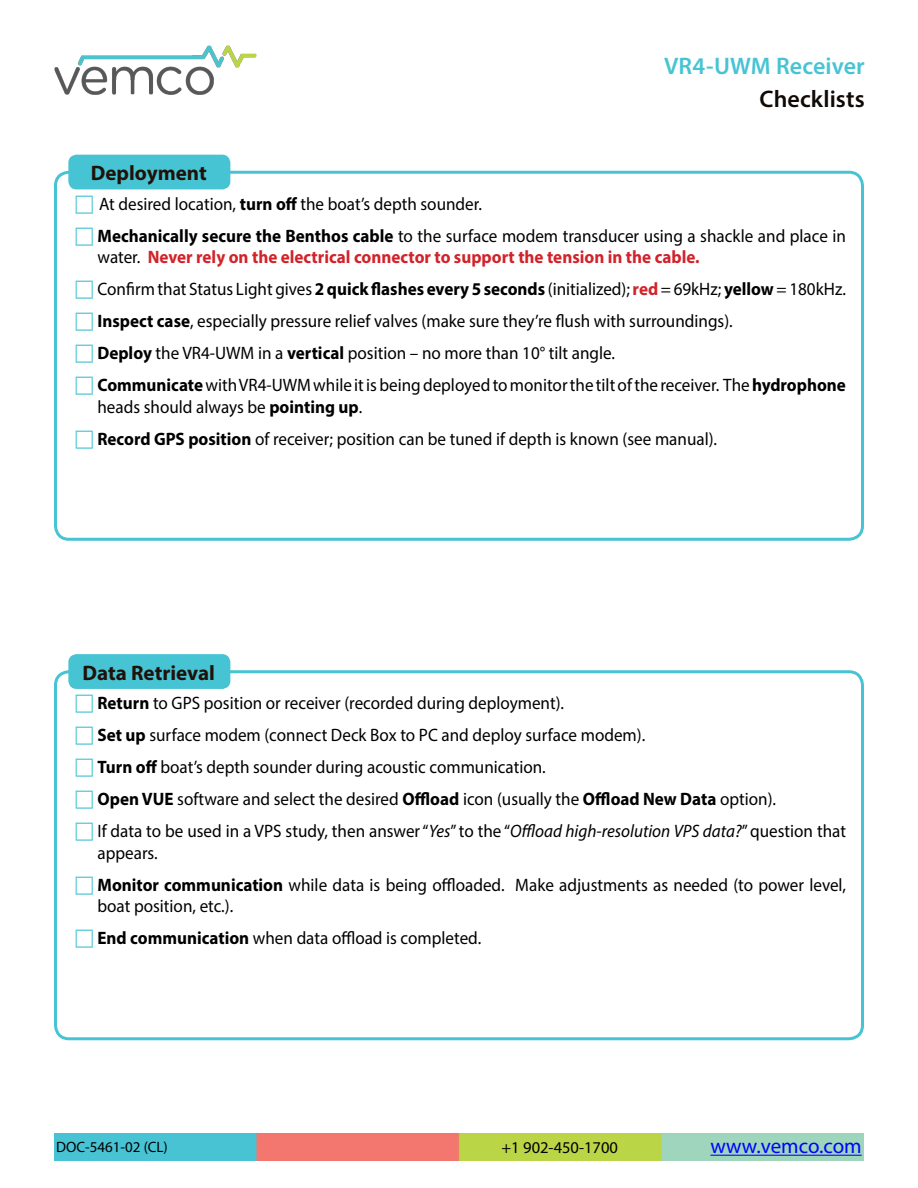
<style>
.page{position:relative;width:918px;height:1188px;background:#fff}
.page>*{position:absolute;margin:0;border:0;box-sizing:border-box;transform-origin:0 0}
.t1{font:600 24px "Myriad Pro";letter-spacing:.005em;color:#47c4d3}
.t2{font:600 24px "Myriad Pro";letter-spacing:.005em;color:#100906}
.t3{font:700 21px "Myriad Pro";color:#20120b}
.t4{font:21px "Myriad Pro";color:#00f}
.t5{font:18px/32px "Myriad Pro";color:#000;scale:.95 1}
.t6{font:16.5px "Myriad Pro";color:#000}
.t7{font:15px "Myriad Pro";color:#000}
.s1{font-weight:700}
.s2{font-weight:700;color:#d2232a}
.s3{font-style:italic}
</style>
<div class="page">
<div style="left:54px;top:171px;width:810px;height:370px;border:3px solid #47c4d3;border-radius:14px"></div>
<div style="left:70px;top:156px;width:159px;height:32px;background:#47c4d3;border-radius:7px"></div>
<div style="left:68px;top:155px;width:162px;height:34px;border:3px solid #47c4d3;border-radius:7px"></div>
<div style="left:54px;top:670px;width:810px;height:370px;border:3px solid #47c4d3;border-radius:14px"></div>
<div style="left:70px;top:656px;width:159px;height:31px;background:#47c4d3;border-radius:7px"></div>
<div style="left:68px;top:654px;width:162px;height:35px;border:3px solid #47c4d3;border-radius:7px"></div>
<img style="left:54px;top:1134px;width:810px;height:27px">
<hr style="left:710px;top:1155px;width:152px;height:1px;background:#00f">
<img style="left:54px;top:45px;width:203px;height:50px">
<p class="t3" style="left:91px;top:160px;width:117px">Deployment</p>
<h1 class="t1" style="left:664px;top:51px;width:202px">VR4-UWM Receiver</h1>
<h1 class="t2" style="left:760px;top:84px;width:107px">Checklists</h1>
<p class="t5" style="left:97px;top:187px;width:789px">At desired location, <span class="s1">turn off</span> the boat’s depth sounder.<br><span class="s1">Mechanically secure the Benthos cable</span> to the surface modem transducer using a shackle and place in</p>
<p class="t5" style="left:97px;top:241px;width:789px">water. <span class="s2">Never rely on the electrical connector to support the tension in the cable.<br></span>Confirm that Status Light gives <span class="s1">2 quick flashes every 5 seconds</span> (initialized); <span class="s2">red</span> = 69kHz; <span class="s1">yellow</span> = 180kHz.<br><span class="s1">Inspect case</span>, especially pressure relief valves (make sure they’re flush with surroundings).<br><span class="s1">Deploy</span> the VR4-UWM in a <span class="s1">vertical</span> position – no more than 10° tilt angle.<br><span class="s1">Communicate</span> with VR4-UWM while it is being deployed to monitor the tilt of the receiver. The <span class="s1">hydrophone</span></p>
<p class="t5" style="left:97px;top:390px;width:654px">heads should always be <span class="s1">pointing up</span>.<br><span class="s1">Record GPS position</span> of receiver; position can be tuned if depth is known (see manual).</p>
<p class="t3" style="left:83px;top:659px;width:134px">Data Retrieval</p>
<p class="t5" style="left:97px;top:687px;width:789px"><span class="s1">Return</span> to GPS position or receiver (recorded during deployment).<br><span class="s1">Set up</span> surface modem (connect Deck Box to PC and deploy surface modem).<br><span class="s1">Turn off</span> boat’s depth sounder during acoustic communication.<br><span class="s1">Open VUE</span> software and select the desired <span class="s1">Offload</span> icon (usually the <span class="s1">Offload New Data</span> option).<br>If data to be used in a VPS study, then answer “<span class="s3">Yes</span>” to the “<span class="s3">Offload high-resolution VPS data?</span>” question that</p>
<p class="t5" style="left:97px;top:836px;width:789px">appears.<br><span class="s1">Monitor communication</span> while data is being offloaded. Make adjustments as needed (to power level,</p>
<p class="t5" style="left:97px;top:890px;width:406px">boat position, etc.).<br><span class="s1">End communication</span> when data offload is completed.</p>
<p class="t7" style="left:56px;top:1138px;width:113px">DOC-5461-02 (CL)</p>
<p class="t6" style="left:501px;top:1137px;width:118px">+1 902-450-1700</p>
<p class="t4" style="left:710px;top:1133px;width:153px">www.vemco.com</p>
</div>
